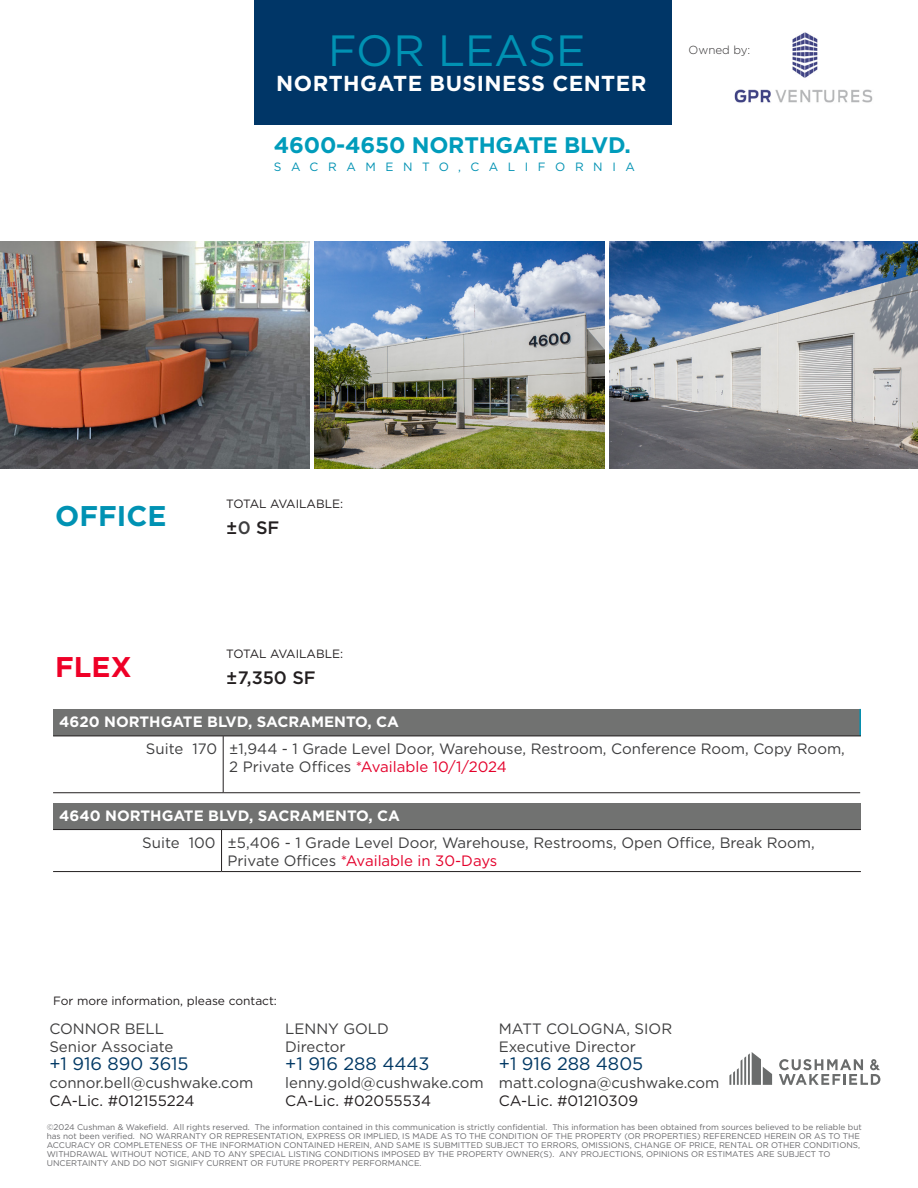
<style>
.page{position:relative;width:918px;height:1188px;background:#fff}
.page>*{position:absolute;margin:0;border:0;box-sizing:border-box;transform-origin:0 0}
.t1{font:43.8px "Gotham";color:#0092b3}
.body_para{font:700 28.5px "Gotham";color:#0092b3}
.body_para-2{font:700 28.5px "Gotham";color:#ef0027}
.t2{font:700 22.5px "Gotham";letter-spacing:-.01em;color:#009cbb}
.t3{font:700 21.75px "Gotham";letter-spacing:.02em;color:#fff}
.t4{font:18px "Gotham";color:#003864}
.body_para-3{font:500 18px "Gotham";color:#231f20}
.body_para-4{font:15px/18px "Gotham";color:#3e3e3f}
.body_para-5{font:15px "Gotham";color:#e4002b}
.body_para-6{font:700 15px "Gotham";color:#fff}
.t5{font:15px "Gotham";color:#231f20}
.body_para-7{font:12px "Gotham";color:#231f20}
.t6{font:12px "Gotham";letter-spacing:.8em;color:#0092b3}
.t7{font:300 11.55px "Gotham";color:#312f30}
.t8{font:8.25px/9px "Gotham";color:#69696c}
.s1{color:#3e3e3f}
</style>
<div class="page">
<img style="left:734px;top:32px;width:139px;height:71px">
<div style="left:254px;top:0;width:417px;height:125px;background:#003667"></div>
<svg style="left:729px;top:1052px;width:43px;height:33px"></svg>
<svg style="left:779px;top:1059px;width:101px;height:26px"></svg>
<img style="left:1px;top:242px;width:308px;height:227px">
<img style="left:314px;top:242px;width:290px;height:227px">
<img style="left:609px;top:242px;width:309px;height:227px">
<div style="left:53px;top:709px;width:807px;height:27px;background:#717271"></div>
<hr style="left:859px;top:709px;width:2px;height:27px;background:#0092b3">
<hr style="left:53px;top:736px;width:170px;height:1px;background:#231f20">
<hr style="left:223px;top:736px;width:638px;height:1px;background:#231f20">
<hr style="left:223px;top:736px;width:1px;height:57px;background:#231f20">
<hr style="left:53px;top:792px;width:170px;height:1px;background:#231f20">
<hr style="left:223px;top:792px;width:637px;height:1px;background:#231f20">
<div style="left:53px;top:803px;width:808px;height:27px;background:#717271"></div>
<hr style="left:53px;top:829px;width:169px;height:1px;background:#231f20">
<hr style="left:222px;top:829px;width:639px;height:1px;background:#231f20">
<hr style="left:221px;top:830px;width:1px;height:41px;background:#231f20">
<hr style="left:53px;top:871px;width:169px;height:1px;background:#231f20">
<hr style="left:222px;top:871px;width:639px;height:1px;background:#231f20">
<h1 class="t1" style="left:328px;top:22px;width:259px">FOR LEASE</h1>
<h3 class="t3" style="left:276px;top:69px;width:372px">NORTHGATE BUSINESS CENTER</h3>
<h3 class="t2" style="left:274px;top:130px;width:359px">4600-4650 NORTHGATE BLVD.</h3>
<h3 class="t6" style="left:274px;top:159px;width:363px">SACRAMENTO,CALIFORNIA</h3>
<h3 class="t7" style="left:688px;top:43px;width:63px">Owned by:</h3>
<p class="body_para" style="left:55px;top:497px;width:113px">OFFICE</p>
<p class="body_para-7" style="left:226px;top:496px;width:118px">TOTAL AVAILABLE:</p>
<p class="body_para-3" style="left:226px;top:515px;width:55px">±<span class="s1">0</span> SF</p>
<p class="body_para-7" style="left:226px;top:646px;width:118px">TOTAL AVAILABLE:</p>
<p class="body_para-3" style="left:226px;top:666px;width:91px">±7,350 SF</p>
<p class="body_para-6" style="left:59px;top:712px;width:342px">4620 NORTHGATE BLVD, SACRAMENTO, CA</p>
<p class="body_para-4" style="left:146px;top:739px;width:73px">Suite 170</p>
<p class="body_para-4" style="left:229px;top:739px;width:617px">±1,944 - 1 Grade Level Door, Warehouse, Restroom, Conference Room, Copy Room,</p>
<p class="body_para-5" style="left:229px;top:757px;width:279px"><span class="s1">2 Private Offices</span> *Available 10/1/2024</p>
<p class="body_para-6" style="left:59px;top:805px;width:343px">4640 NORTHGATE BLVD, SACRAMENTO, CA</p>
<p class="body_para-4" style="left:142px;top:833px;width:75px">Suite 100</p>
<p class="body_para-4" style="left:228px;top:833px;width:589px">±5,406 - 1 Grade Level Door, Warehouse, Restrooms, Open Office, Break Room,</p>
<p class="body_para-5" style="left:228px;top:851px;width:271px"><span class="s1">Private Offices</span> *Available in 30-Days</p>
<p class="body_para-2" style="left:55px;top:648px;width:78px">FLEX</p>
<h3 class="body_para-7" style="left:53px;top:993px;width:225px">For more information, please contact:</h3>
<h3 class="body_para-4" style="left:49px;top:1019px;width:126px">CONNOR BELL<br>Senior Associate</h3>
<h3 class="t4" style="left:49px;top:1052px;width:141px">+1 916 890 3615</h3>
<h3 class="body_para-4" style="left:49px;top:1073px;width:206px">connor.bell@cushwake.com</h3>
<h3 class="t5" style="left:49px;top:1091px;width:147px">CA-Lic. #012155224</h3>
<h3 class="body_para-4" style="left:285px;top:1019px;width:105px">LENNY GOLD<br>Director</h3>
<h3 class="t4" style="left:285px;top:1052px;width:146px">+1 916 288 4443</h3>
<h3 class="body_para-4" style="left:285px;top:1073px;width:200px">lenny.gold@cushwake.com</h3>
<h3 class="t5" style="left:285px;top:1091px;width:147px">CA-Lic. #02055534</h3>
<h3 class="body_para-4" style="left:499px;top:1019px;width:175px">MATT COLOGNA, SIOR<br>Executive Director</h3>
<h3 class="t4" style="left:499px;top:1052px;width:146px">+1 916 288 4805</h3>
<h3 class="body_para-4" style="left:499px;top:1073px;width:222px">matt.cologna@cushwake.com</h3>
<h3 class="t5" style="left:499px;top:1091px;width:141px">CA-Lic. #01210309</h3>
<p class="t8" style="left:47px;top:1122px;width:817px">©2024 Cushman &amp; Wakefield. All rights reserved. The information contained in this communication is strictly confidential. This information has been obtained from sources believed to be reliable but has not been verified. NO WARRANTY OR REPRESENTATION, EXPRESS OR IMPLIED, IS MADE AS TO THE CONDITION OF THE PROPERTY (OR PROPERTIES) REFERENCED HEREIN OR AS TO THE ACCURACY OR COMPLETENESS OF THE INFORMATION CONTAINED HEREIN, AND SAME IS SUBMITTED SUBJECT TO ERRORS, OMISSIONS, CHANGE OF PRICE, RENTAL OR OTHER CONDITIONS, WITHDRAWAL WITHOUT NOTICE, AND TO ANY SPECIAL LISTING CONDITIONS IMPOSED BY THE PROPERTY OWNER(S). ANY PROJECTIONS, OPINIONS OR ESTIMATES ARE SUBJECT TO UNCERTAINTY AND DO NOT SIGNIFY CURRENT OR FUTURE PROPERTY PERFORMANCE.</p>
</div>
